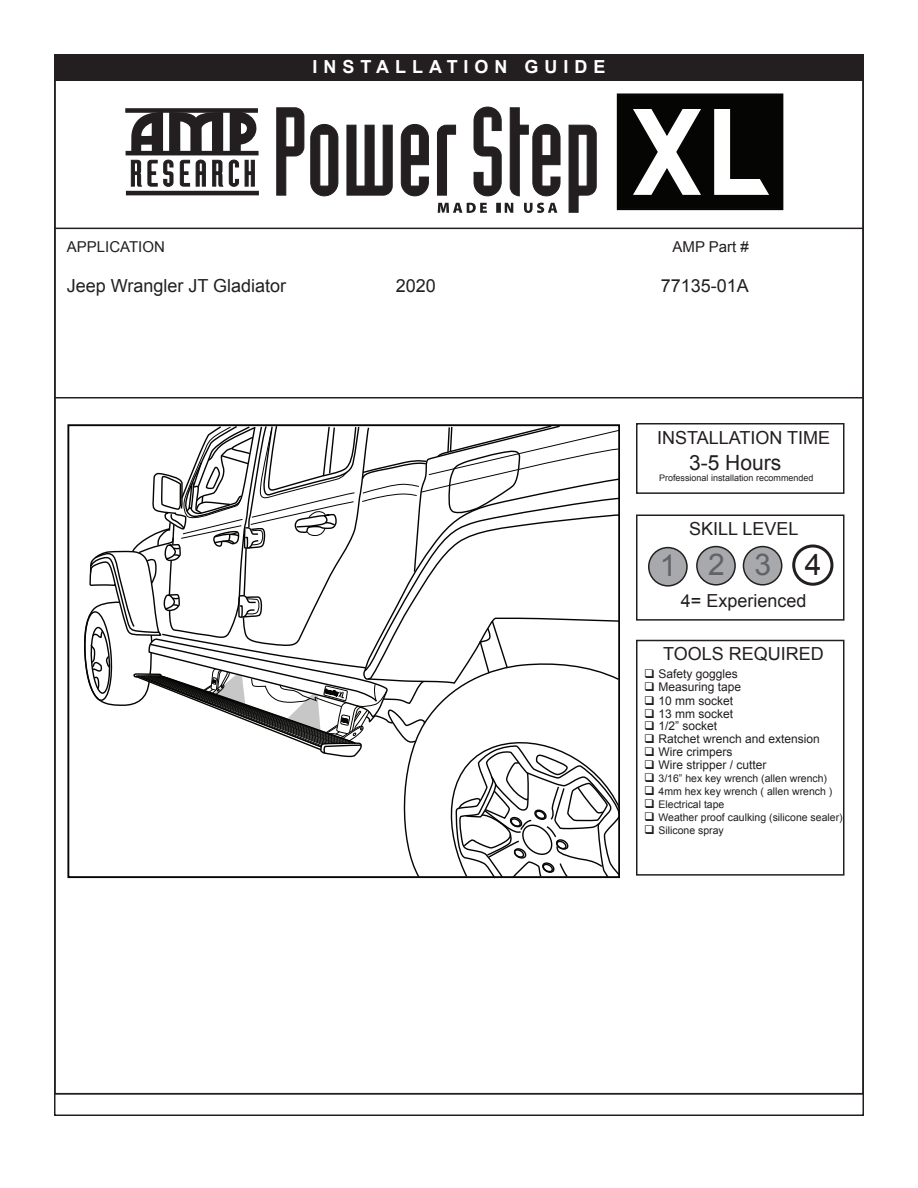
<style>
.page{position:relative;width:918px;height:1188px;background:#fff}
.page>*{position:absolute;margin:0;border:0;box-sizing:border-box;transform-origin:0 0}
.t1{font:30px "Arial";color:#636366}
.t2{font:21px "Arial";color:#231f20}
.t3{font:18px "Arial";color:#231f20}
.t4{font:700 18px "Arial";letter-spacing:.33em;color:#fff}
.t5{font:15px "Arial";color:#231f20}
.t6{font:12px "Arial";color:#231f20}
.t7{font:10.5px "Arial";color:#231f20}
.t8{font:9px "Arial";color:#231f20}
.s1{color:#231f20}
</style>
<div class="page">
<div style="left:54px;top:55px;width:809px;height:26px;background:#231f20"></div>
<svg style="left:82px;top:424px;width:538px;height:455px"></svg>
<div style="left:54px;top:54px;width:810px;height:27px;border:2px solid #231f20"></div>
<hr style="left:54px;top:228px;width:810px;height:1px;background:#231f20">
<hr style="left:54px;top:397px;width:810px;height:2px;background:#231f20">
<svg style="left:169px;top:113px;width:54px;height:38px"></svg>
<svg style="left:230px;top:113px;width:26px;height:38px"></svg>
<svg style="left:131px;top:113px;width:32px;height:38px"></svg>
<svg style="left:131px;top:159px;width:43px;height:28px"></svg>
<svg style="left:180px;top:159px;width:26px;height:28px"></svg>
<svg style="left:212px;top:159px;width:43px;height:28px"></svg>
<hr style="left:126px;top:151px;width:133px;height:4px;background:#231f20">
<div style="left:125px;top:108px;width:133px;height:5px;background:#231f20"></div>
<hr style="left:126px;top:191px;width:133px;height:4px;background:#231f20">
<svg style="left:276px;top:107px;width:321px;height:106px"></svg>
<svg style="left:617px;top:94px;width:166px;height:116px"></svg>
<div style="left:636px;top:640px;width:208px;height:236px;border:2px solid #231f20"></div>
<div style="left:636px;top:423px;width:208px;height:71px;border:2px solid #231f20"></div>
<div style="left:649px;top:548px;width:38px;height:38px;background:#a8a9ad;border-radius:50%"></div>
<div style="left:648px;top:547px;width:40px;height:40px;border:2px solid #231f20;border-radius:50%"></div>
<div style="left:697px;top:547px;width:38px;height:38px;background:#a8a9ad;border-radius:50%"></div>
<div style="left:696px;top:546px;width:40px;height:40px;border:2px solid #231f20;border-radius:50%"></div>
<div style="left:743px;top:547px;width:39px;height:38px;background:#a8a9ad;border-radius:50%"></div>
<div style="left:743px;top:546px;width:39px;height:40px;border:2px solid #231f20;border-radius:50%"></div>
<div style="left:792px;top:544px;width:41px;height:42px;border:3px solid #231f20;border-radius:50%"></div>
<div style="left:636px;top:514px;width:208px;height:107px;border:2px solid #231f20"></div>
<h3 class="t4" style="left:313px;top:55px;width:294px">INSTALLATION GUIDE</h3>
<h3 class="t5" style="left:67px;top:237px;width:100px">APPLICATION</h3>
<h3 class="t5" style="left:673px;top:237px;width:78px">AMP Part #</h3>
<h3 class="t3" style="left:67px;top:274px;width:221px">Jeep Wrangler JT Gladiator</h3>
<h3 class="t3" style="left:396px;top:274px;width:42px">2020</h3>
<h3 class="t3" style="left:661px;top:274px;width:90px">77135-01A</h3>
<h3 class="t3" style="left:657px;top:425px;width:175px">INSTALLATION TIME</h3>
<h2 class="t2" style="left:689px;top:449px;width:94px">3-5 Hours</h2>
<p class="t8" style="left:659px;top:472px;width:156px">Professional installation recommended</p>
<h3 class="t3" style="left:689px;top:517px;width:111px">SKILL LEVEL</h3>
<h1 class="t1" style="left:660px;top:545px;width:163px">123<span class="s1">4</span></h1>
<h3 class="t3" style="left:681px;top:589px;width:127px">4= Experienced</h3>
<h3 class="t3" style="left:663px;top:642px;width:162px">TOOLS REQUIRED</h3>
<p class="t6" style="left:644px;top:666px;width:95px">❑ Safety goggles</p>
<p class="t6" style="left:644px;top:679px;width:98px">❑ Measuring tape</p>
<p class="t6" style="left:644px;top:692px;width:90px">❑ 10 mm socket</p>
<p class="t6" style="left:644px;top:706px;width:90px">❑ 13 mm socket</p>
<p class="t6" style="left:644px;top:718px;width:74px">❑ 1/2” socket</p>
<p class="t6" style="left:644px;top:731px;width:177px">❑ Ratchet wrench and extension</p>
<p class="t6" style="left:644px;top:744px;width:90px">❑ Wire crimpers</p>
<p class="t6" style="left:644px;top:757px;width:124px">❑ Wire stripper / cutter</p>
<p class="t7" style="left:644px;top:771px;width:184px">❑ 3/16” hex key wrench (allen wrench)</p>
<p class="t7" style="left:644px;top:784px;width:190px">❑ 4mm hex key wrench ( allen wrench )</p>
<p class="t7" style="left:644px;top:798px;width:82px">❑ Electrical tape</p>
<p class="t7" style="left:644px;top:811px;width:200px">❑ Weather proof caulking (silicone sealer)</p>
<p class="t7" style="left:644px;top:824px;width:81px">❑ Silicone spray</p>
</div>
